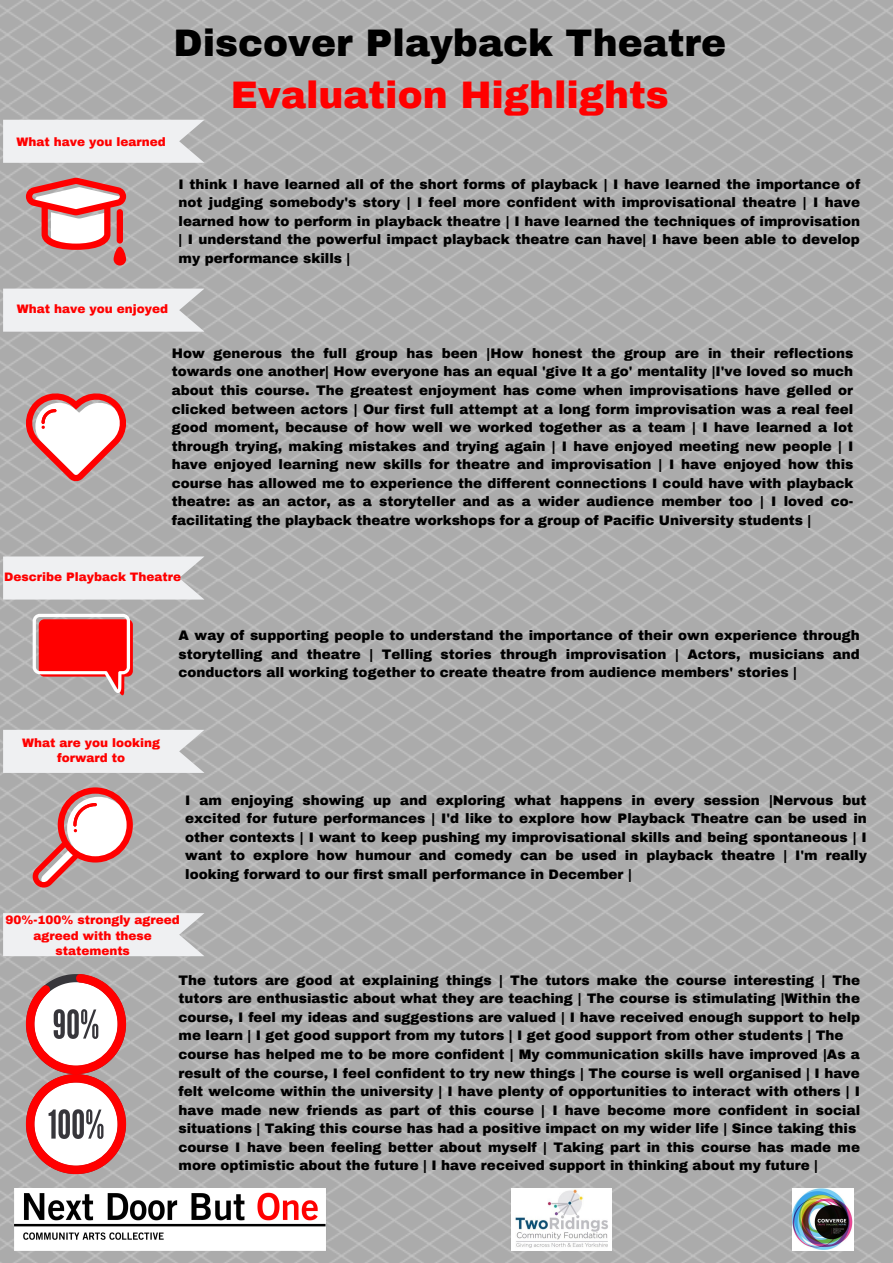
<style>
.page{position:relative;width:893px;height:1263px;background:#fff}
.page>*{position:absolute;margin:0;border:0;box-sizing:border-box;transform-origin:0 0}
.t1{font:900 37.5px "Archivo";color:#000}
.t2{font:900 37.5px "Archivo";color:#f00}
.t3{font:900 13.5px/18.6px "Archivo";color:#000;text-align:justify}
.t4{font:900 12px/15.2px "Archivo";color:#f00;text-align:center}
</style>
<div class="page">
<img style="left:0;top:0;width:893px;height:1263px">
<svg style="left:26px;top:178px;width:100px;height:72px"></svg>
<div style="left:117px;top:209px;width:6px;height:35px;background:#f00;border-radius:3px"></div>
<div style="left:114px;top:247px;width:12px;height:19px;background:#f00;border-radius:6px"></div>
<svg style="left:26px;top:393px;width:100px;height:88px"></svg>
<svg style="left:33px;top:614px;width:100px;height:81px"></svg>
<svg style="left:33px;top:787px;width:100px;height:100px"></svg>
<svg style="left:26px;top:974px;width:100px;height:200px"></svg>
<svg style="left:3px;top:913px;width:201px;height:43px"></svg>
<svg style="left:3px;top:120px;width:201px;height:43px"></svg>
<svg style="left:3px;top:289px;width:201px;height:43px"></svg>
<svg style="left:3px;top:556px;width:201px;height:43px"></svg>
<div style="left:3px;top:730px;width:201px;height:43px;background:#eff0f2"></div>
<img style="left:512px;top:1189px;width:99px;height:61px">
<img style="left:14px;top:1189px;width:312px;height:61px">
<img style="left:792px;top:1189px;width:61px;height:61px">
<p class="t4" style="left:16px;top:134px;width:151px">What have you learned</p>
<h1 class="t1" style="left:174px;top:23px;width:554px">Discover Playback Theatre</h1>
<h1 class="t2" style="left:231px;top:75px;width:439px">Evaluation Highlights</h1>
<p class="t3" style="left:178px;top:175px;width:683px">I think I have learned all of the short forms of playback | I have learned the importance of not judging somebody's story | I feel more confident with improvisational theatre | I have learned how to perform in playback theatre | I have learned the techniques of improvisation | I understand the powerful impact playback theatre can have| I have been able to develop my performance skills |</p>
<p class="t4" style="left:17px;top:302px;width:153px">What have you enjoyed</p>
<p class="t3" style="left:172px;top:344px;width:683px">How generous the full group has been |How honest the group are in their reflections towards one another| How everyone has an equal 'give It a go' mentality |I've loved so much about this course. The greatest enjoyment has come when improvisations have gelled or clicked between actors | Our first full attempt at a long form improvisation was a real feel good moment, because of how well we worked together as a team | I have learned a lot through trying, making mistakes and trying again | I have enjoyed meeting new people | I have enjoyed learning new skills for theatre and improvisation | I have enjoyed how this course has allowed me to experience the different connections I could have with playback theatre: as an actor, as a storyteller and as a wider audience member too | I loved co&shy;facilitating the playback theatre workshops for a group of Pacific University students |</p>
<p class="t4" style="left:4px;top:570px;width:179px">Describe Playback Theatre</p>
<p class="t3" style="left:178px;top:626px;width:683px">A way of supporting people to understand the importance of their own experience through storytelling and theatre | Telling stories through improvisation | Actors, musicians and conductors all working together to create theatre from audience members' stories |</p>
<p class="t4" style="left:22px;top:735px;width:139px">What are you looking forward to</p>
<p class="t3" style="left:185px;top:791px;width:683px">I am enjoying showing up and exploring what happens in every session |Nervous but excited for future performances | I'd like to explore how Playback Theatre can be used in other contexts | I want to keep pushing my improvisational skills and being spontaneous | I want to explore how humour and comedy can be used in playback theatre | I'm really looking forward to our first small performance in December |</p>
<p class="t4" style="left:5px;top:913px;width:176px">90%-100% strongly agreed agreed with these statements</p>
<p class="t3" style="left:178px;top:971px;width:683px;text-align:left">The tutors are good at explaining things | The tutors make the course interesting | The tutors are enthusiastic about what they are teaching | The course is stimulating |Within the course, I feel my ideas and suggestions are valued | I have received enough support to help me learn | I get good support from my tutors | I get good support from other students | The course has helped me to be more confident | My communication skills have improved |As a result of the course, I feel confident to try new things | The course is well organised | I have felt welcome within the university | I have plenty of opportunities to interact with others | I have made new friends as part of this course | I have become more confident in social situations | Taking this course has had a positive impact on my wider life | Since taking this course I have been feeling better about myself | Taking part in this course has made me more optimistic about the future | I have received support in thinking about my future |</p>
</div>
